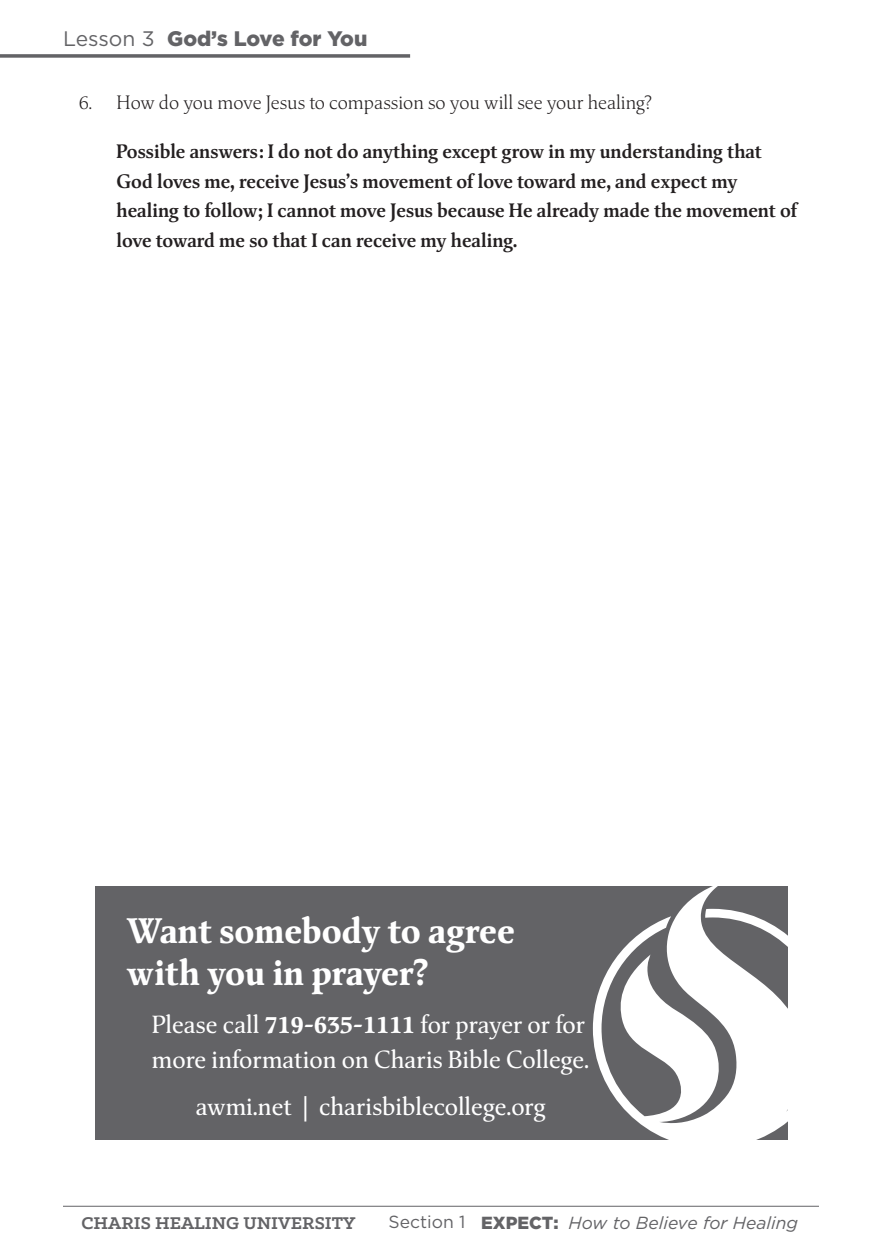
<style>
.page{position:relative;width:882px;height:1260px;background:#fff}
.page>*{position:absolute;margin:0;border:0;box-sizing:border-box;transform-origin:0 0}
.prayer_head{font:700 35px/42px "Classica Pro";color:#fff}
.prayer_body{font:24.5px/35px "Classica Pro";color:#fff}
.t1{font:900 21px "Gotham";letter-spacing:-.01em;color:#636366}
.body_I{font:600 19.25px/29.8px "Classica Pro";color:#231f20}
.body_I-2{font:300 19.25px "Classica Pro";color:#231f20}
.t2{font:700 19.25px "Klinic Slab";color:#636366}
.t3{font:italic 17.5px "Gotham";color:#636366}
.s1{font-weight:400}
.s2{font-weight:700}
.s3{font-style:normal}
.s4{font-weight:900;font-style:normal}
</style>
<div class="page">
<hr style="left:63px;top:1206px;width:756px;height:1px;background:#636366">
<svg style="left:0;top:54px;width:410px;height:4px;background:#767678"></svg>
<div style="left:95px;top:886px;width:693px;height:254px;background:#636366"></div>
<svg style="left:593px;top:886px;width:195px;height:254px"></svg>
<p class="t1" style="left:63px;top:24px;width:306px"><span class="s1">Lesson 3</span> God’s Love for You</p>
<p class="body_I-2" style="left:79px;top:90px;width:575px">6. How do you move Jesus to compassion so you will see your healing?</p>
<p class="body_I" style="left:117px;top:136px;width:682px">Possible answers: I do not do anything except grow in my understanding that God loves me, receive Jesus’s movement of love toward me, and expect my healing to follow; I cannot move Jesus because He already made the movement of love toward me so that I can receive my healing.</p>
<p class="prayer_head" style="left:127px;top:909px;width:390px">Want somebody to agree with you in prayer?</p>
<p class="prayer_body" style="left:152px;top:1006px;width:439px">Please call <span class="s2">719-635-1111</span> for prayer or for more information on Charis Bible College.</p>
<p class="prayer_body" style="left:196px;top:1089px;width:352px">awmi.net | charisbiblecollege.org</p>
<p class="t2" style="left:81px;top:1210px;width:275px">CHARIS HEALING UNIVERSITY</p>
<p class="t3" style="left:389px;top:1211px;width:411px"><span class="s3">Section 1</span> <span class="s4">EXPECT:</span> How to Believe for Healing</p>
</div>
